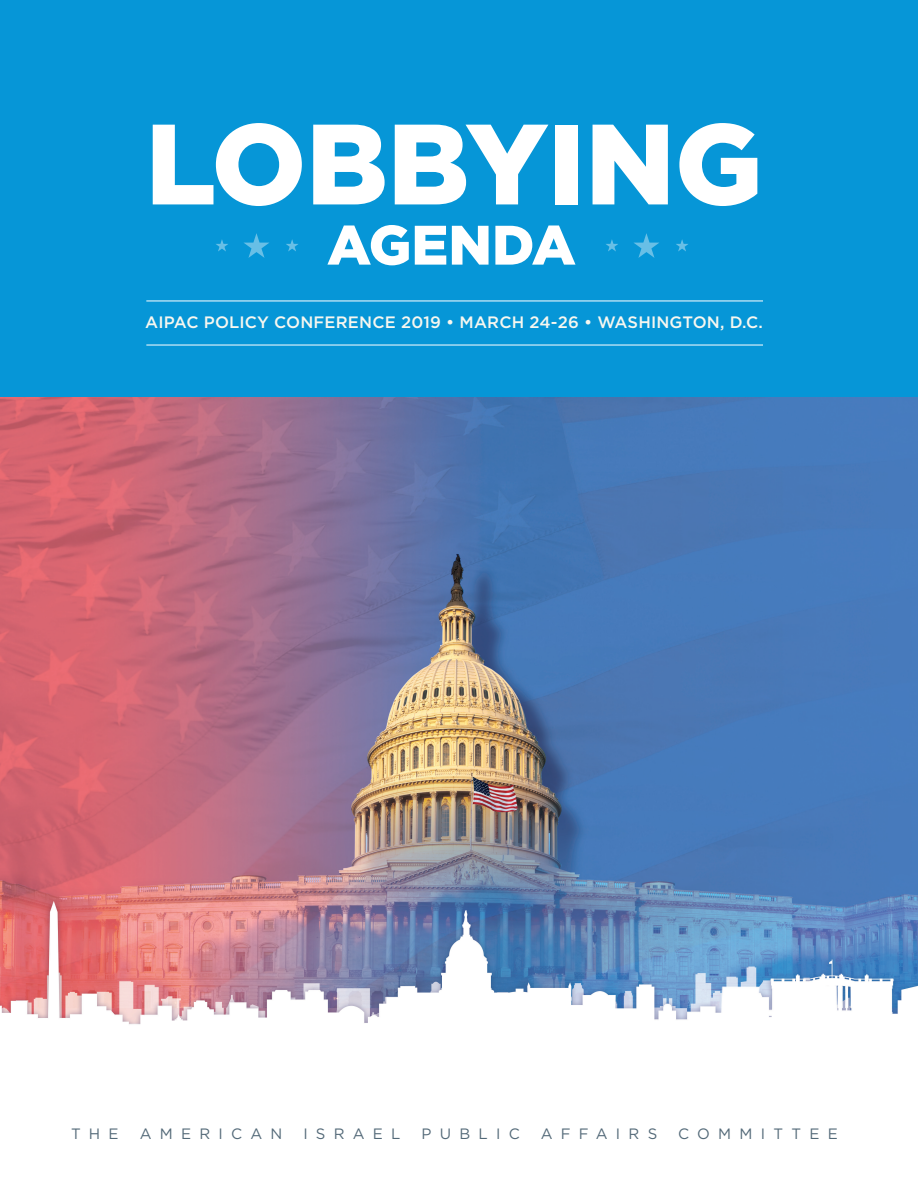
<style>
.page{position:relative;width:918px;height:1188px;background:#fff}
.page>*{position:absolute;margin:0;border:0;box-sizing:border-box;transform-origin:0 0}
.t1{font:900 114px "Gotham";color:#fff}
.t2{font:900 55.5px "Gotham";color:#fff}
.t3{font:500 16.5px "Gotham";letter-spacing:.01em;color:#f7f7f0}
.t4{font:15px "Gotham";letter-spacing:.55em;color:#536978}
</style>
<div class="page">
<img style="left:0;top:396px;width:918px;height:629px">
<div style="left:0;top:0;width:918px;height:396px;background:#0696d7"></div>
<hr style="left:146px;top:345px;width:617px;height:1px;background:#fff">
<hr style="left:146px;top:301px;width:617px;height:1px;background:#fff">
<svg style="left:606px;top:239px;width:12px;height:13px"></svg>
<svg style="left:676px;top:239px;width:12px;height:13px"></svg>
<svg style="left:633px;top:233px;width:26px;height:25px"></svg>
<svg style="left:216px;top:239px;width:12px;height:13px"></svg>
<svg style="left:286px;top:239px;width:12px;height:13px"></svg>
<svg style="left:244px;top:233px;width:25px;height:25px"></svg>
<p class="t1" style="left:146px;top:86px;width:618px">LOBBYING</p>
<p class="t2" style="left:327px;top:207px;width:250px">AGENDA</p>
<p class="t3" style="left:145px;top:311px;width:619px">AIPAC POLICY CONFERENCE 2019 • MARCH 24-26 • WASHINGTON, D.C.</p>
<p class="t4" style="left:71px;top:1124px;width:49px">THE</p>
<p class="t4" style="left:140px;top:1124px;width:144px">AMERICAN</p>
<p class="t4" style="left:303px;top:1124px;width:99px">ISRAEL</p>
<p class="t4" style="left:422px;top:1124px;width:100px">PUBLIC</p>
<p class="t4" style="left:541px;top:1124px;width:118px">AFFAIRS</p>
<p class="t4" style="left:678px;top:1124px;width:161px">COMMITTEE</p>
</div>
